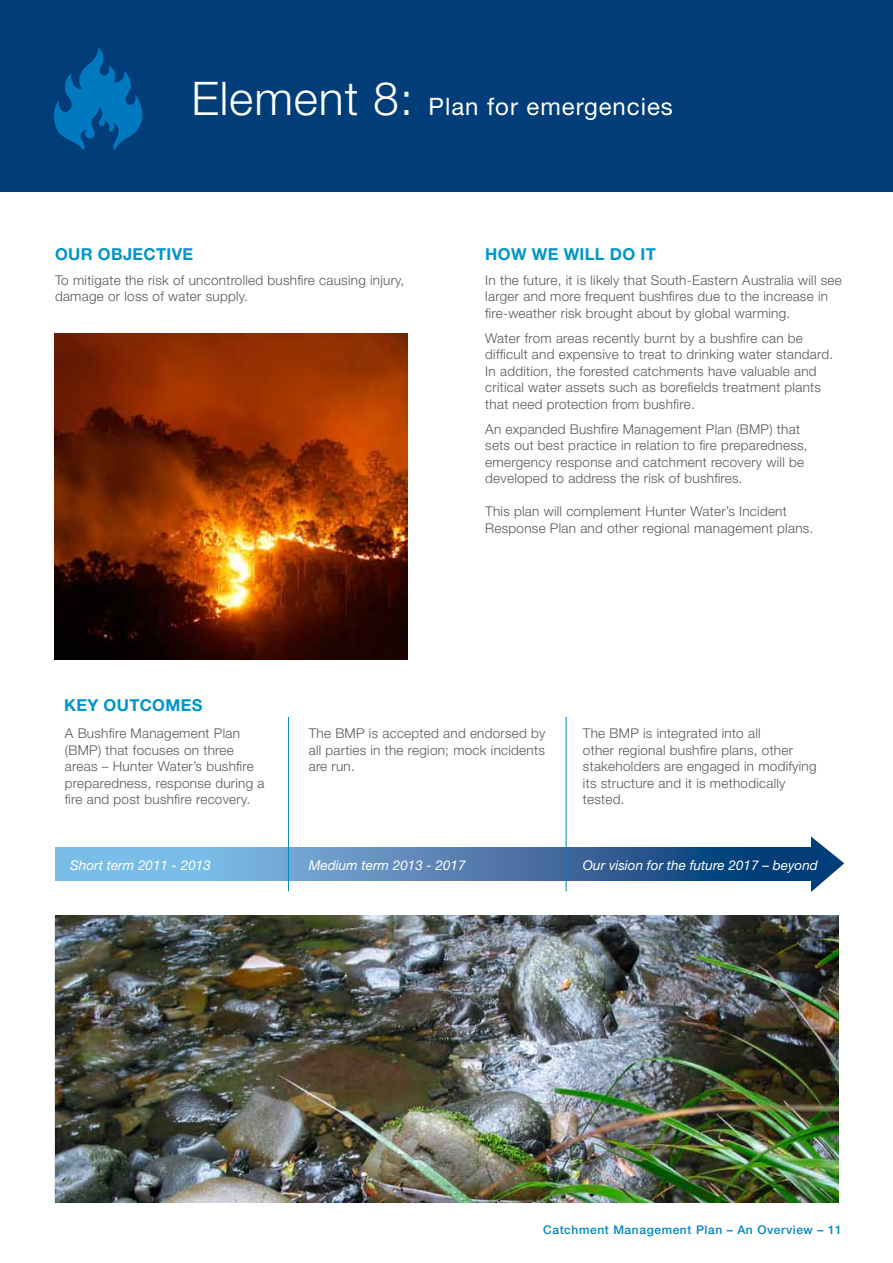
<style>
.page{position:relative;width:893px;height:1263px;background:#fff}
.page>*{position:absolute;margin:0;border:0;box-sizing:border-box;transform-origin:0 0}
.t1{font:24px "Helvetica Neue";letter-spacing:.04em;color:#fff}
.t2{font:700 16.5px "Helvetica Neue";letter-spacing:.02em;color:#0095cc}
.t3{font:300 13.5px/16.5px "Helvetica Neue";letter-spacing:.02em;color:#58595b}
.t4{font:italic 13.5px "Helvetica Neue";color:#fff}
.t5{font:500 12px "Helvetica Neue";letter-spacing:.05em;color:#0085c3}
.s1{font-weight:300;font-size:46.35px}
</style>
<div class="page">
<div style="left:0;top:0;width:893px;height:191px;background:#003d79"></div>
<svg style="left:55px;top:848px;width:756px;height:33px;background:#4e83b4"></svg>
<svg style="left:811px;top:836px;width:33px;height:56px"></svg>
<hr style="left:288px;top:717px;width:1px;height:174px;background:#0085c3">
<hr style="left:566px;top:717px;width:1px;height:174px;background:#0085c3">
<svg style="left:54px;top:48px;width:89px;height:102px"></svg>
<img style="left:54px;top:334px;width:354px;height:325px">
<img style="left:56px;top:916px;width:783px;height:286px">
<h1 class="t1" style="left:191px;top:92px;width:483px"><span class="s1">Element 8:</span> Plan for emergencies</h1>
<p class="t2" style="left:55px;top:243px;width:140px">OUR OBJECTIVE</p>
<p class="t3" style="left:55px;top:271px;width:351px">To mitigate the risk of uncontrolled bushfire causing injury, damage or loss of water supply.</p>
<p class="t2" style="left:64px;top:695px;width:140px">KEY OUTCOMES</p>
<p class="t2" style="left:485px;top:243px;width:104px">HOW WE WILL</p>
<p class="t2" style="left:610px;top:243px;width:47px">DO IT</p>
<p class="t3" style="left:485px;top:271px;width:358px">In the future, it is likely that South-Eastern Australia will see larger and more frequent bushfires due to the increase in fire-weather risk brought about by global warming.</p>
<p class="t3" style="left:485px;top:329px;width:349px">Water from areas recently burnt by a bushfire can be difficult and expensive to treat to drinking water standard.<br>In addition, the forested catchments have valuable and critical water assets such as borefields treatment plants that need protection from bushfire.</p>
<p class="t3" style="left:485px;top:420px;width:324px">An expanded Bushfire Management Plan (BMP) that sets out best practice in relation to fire preparedness, emergency response and catchment recovery will be developed to address the risk of bushfires.</p>
<p class="t3" style="left:485px;top:503px;width:330px">This plan will complement Hunter Water’s Incident<br>Response Plan and other regional management plans.</p>
<p class="t3" style="left:65px;top:725px;width:201px">A Bushfire Management Plan (BMP) that focuses on three areas – Hunter Water’s bushfire preparedness, response during a fire and post bushfire recovery.</p>
<p class="t3" style="left:309px;top:725px;width:238px;text-align:justify">The BMP is accepted and endorsed by all parties in the region; mock incidents are run.</p>
<p class="t3" style="left:583px;top:725px;width:235px">The BMP is integrated into all<br>other regional bushfire plans, other stakeholders are engaged in modifying its structure and it is methodically tested.</p>
<p class="t4" style="left:70px;top:857px;width:142px">Short term 2011 - 2013</p>
<p class="t4" style="left:309px;top:857px;width:158px">Medium term 2013 - 2017</p>
<p class="t4" style="left:583px;top:857px;width:236px">Our vision for the future 2017 – beyond</p>
<p class="t5" style="left:543px;top:1222px;width:300px">Catchment Management Plan – An Overview – 11</p>
</div>
